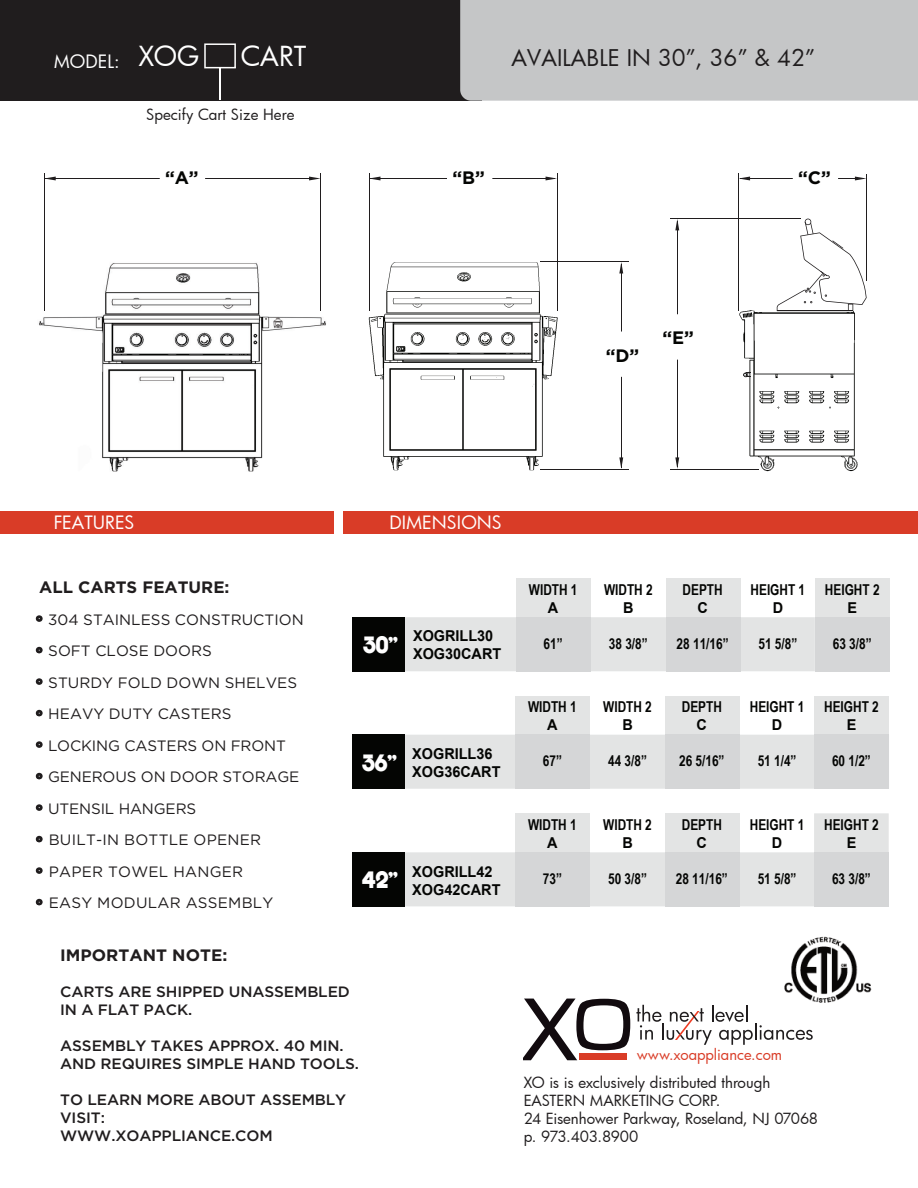
<style>
.page{position:relative;width:918px;height:1188px;background:#fff}
.page>*{position:absolute;margin:0;border:0;box-sizing:border-box;transform-origin:0 0}
.t1{font:27px "Futura";color:#fff}
.t2{font:24px "Marvin Visions Regular 170 100";color:#fff;scale:.96 1}
.t3{font:22.5px "Futura";color:#201d1e}
.t4{font:18px "Futura";color:#fff}
.t5{font:700 18px "Gotham";color:#040503}
.t6{font:700 16.5px "Gotham";color:#201d1e}
.t7{font:15px/31.5px "Gotham";color:#201d1e}
.t8{font:700 15px "Arial Narrow";color:#040503;scale:.96 1}
.t9{font:500 15px/18px "Gotham";letter-spacing:-.01em;color:#201d1e}
.t10{font:15px/18px "Futura";color:#201d1e}
.t11{font:700 15px/18px "Arial";color:#040503;scale:.96 1}
.t12{font:14.7px "Futura";color:#d93c27}
</style>
<div class="page">
<div style="left:0;top:0;width:481px;height:100px;background:#201d1e"></div>
<svg style="left:524px;top:999px;width:106px;height:61px"></svg>
<div style="left:579px;top:1053px;width:48px;height:7px;background:#d93c27"></div>
<div style="left:460px;top:0;width:458px;height:101px;background:#c5c6c7"></div>
<svg style="left:636px;top:1005px;width:177px;height:40px"></svg>
<svg style="left:204px;top:43px;width:32px;height:25px"></svg>
<hr style="left:219px;top:68px;width:2px;height:32px;background:#fff">
<img style="left:39px;top:263px;width:287px;height:209px">
<img style="left:368px;top:261px;width:200px;height:210px">
<img style="left:739px;top:308px;width:119px;height:164px">
<svg style="left:777px;top:219px;width:90px;height:93px"></svg>
<svg style="left:743px;top:373px;width:8px;height:4px"></svg>
<hr style="left:44px;top:174px;width:1px;height:137px;background:#201d1e">
<hr style="left:320px;top:174px;width:1px;height:137px;background:#201d1e">
<hr style="left:369px;top:174px;width:1px;height:137px;background:#201d1e">
<hr style="left:557px;top:174px;width:1px;height:137px;background:#201d1e">
<hr style="left:738px;top:174px;width:1px;height:137px;background:#201d1e">
<hr style="left:866px;top:174px;width:1px;height:106px;background:#201d1e">
<hr style="left:540px;top:469px;width:89px;height:1px;background:#201d1e">
<hr style="left:540px;top:262px;width:89px;height:1px;background:#201d1e">
<hr style="left:671px;top:219px;width:130px;height:1px;background:#201d1e">
<hr style="left:671px;top:469px;width:88px;height:1px;background:#201d1e">
<hr style="left:44px;top:178px;width:121px;height:1px;background:#201d1e">
<hr style="left:195px;top:178px;width:122px;height:1px;background:#201d1e">
<hr style="left:370px;top:178px;width:83px;height:1px;background:#201d1e">
<hr style="left:478px;top:178px;width:76px;height:1px;background:#201d1e">
<hr style="left:820px;top:178px;width:44px;height:1px;background:#201d1e">
<hr style="left:740px;top:178px;width:58px;height:1px;background:#201d1e">
<hr style="left:621px;top:264px;width:1px;height:80px;background:#201d1e">
<hr style="left:621px;top:365px;width:1px;height:102px;background:#201d1e">
<hr style="left:677px;top:222px;width:1px;height:104px;background:#201d1e">
<hr style="left:677px;top:349px;width:1px;height:118px;background:#201d1e">
<svg style="left:675px;top:219px;width:4px;height:11px"></svg>
<svg style="left:675px;top:457px;width:4px;height:12px"></svg>
<svg style="left:619px;top:262px;width:4px;height:11px"></svg>
<svg style="left:619px;top:457px;width:4px;height:12px"></svg>
<svg style="left:47px;top:177px;width:9px;height:3px"></svg>
<svg style="left:309px;top:177px;width:11px;height:3px"></svg>
<svg style="left:372px;top:177px;width:8px;height:3px"></svg>
<svg style="left:546px;top:177px;width:11px;height:3px"></svg>
<svg style="left:739px;top:177px;width:11px;height:3px"></svg>
<svg style="left:855px;top:177px;width:11px;height:3px"></svg>
<div style="left:793px;top:154px;width:45px;height:46px;background:#fff;border-radius:50%"></div>
<div style="left:160px;top:156px;width:45px;height:45px;background:#fff;border-radius:50%"></div>
<div style="left:447px;top:156px;width:45px;height:45px;background:#fff;border-radius:50%"></div>
<div style="left:655px;top:314px;width:45px;height:46px;background:#fff;border-radius:50%"></div>
<div style="left:598px;top:332px;width:45px;height:45px;background:#fff;border-radius:50%"></div>
<div style="left:0;top:512px;width:918px;height:21px;background:#d93c27"></div>
<div style="left:334px;top:507px;width:9px;height:137px;background:#fff"></div>
<div style="left:516px;top:578px;width:75px;height:39px;background:#e3e4e4"></div>
<div style="left:666px;top:578px;width:75px;height:39px;background:#e3e4e4"></div>
<div style="left:815px;top:578px;width:75px;height:39px;background:#e3e4e4"></div>
<div style="left:405px;top:617px;width:410px;height:54px;background:#e3e4e4"></div>
<div style="left:516px;top:617px;width:75px;height:54px;background:#d5d6d7"></div>
<div style="left:666px;top:617px;width:75px;height:54px;background:#d5d6d7"></div>
<div style="left:815px;top:617px;width:75px;height:54px;background:#d5d6d7"></div>
<div style="left:353px;top:617px;width:52px;height:54px;background:#040503"></div>
<div style="left:515px;top:696px;width:75px;height:39px;background:#e3e4e4"></div>
<div style="left:665px;top:696px;width:75px;height:39px;background:#e3e4e4"></div>
<div style="left:814px;top:696px;width:75px;height:39px;background:#e3e4e4"></div>
<div style="left:404px;top:735px;width:410px;height:54px;background:#e3e4e4"></div>
<div style="left:515px;top:735px;width:75px;height:54px;background:#d5d6d7"></div>
<div style="left:665px;top:735px;width:75px;height:54px;background:#d5d6d7"></div>
<div style="left:814px;top:735px;width:75px;height:54px;background:#d5d6d7"></div>
<div style="left:352px;top:735px;width:52px;height:54px;background:#040503"></div>
<svg style="left:352px;top:813px;width:537px;height:93px"></svg>
<div style="left:814px;top:852px;width:75px;height:54px;background:#d5d6d7"></div>
<svg style="left:36px;top:615px;width:7px;height:7px"></svg>
<svg style="left:36px;top:647px;width:7px;height:6px"></svg>
<svg style="left:36px;top:678px;width:7px;height:7px"></svg>
<svg style="left:36px;top:710px;width:7px;height:6px"></svg>
<svg style="left:36px;top:741px;width:7px;height:7px"></svg>
<svg style="left:36px;top:773px;width:7px;height:6px"></svg>
<svg style="left:36px;top:804px;width:7px;height:7px"></svg>
<svg style="left:36px;top:836px;width:7px;height:6px"></svg>
<svg style="left:36px;top:867px;width:7px;height:7px"></svg>
<svg style="left:36px;top:899px;width:7px;height:6px"></svg>
<img style="left:774px;top:936px;width:98px;height:85px">
<p class="t4" style="left:54px;top:49px;width:67px">MODEL:</p>
<h1 class="t1" style="left:139px;top:37px;width:62px">XOG</h1>
<h1 class="t1" style="left:241px;top:37px;width:67px">CART</h1>
<p class="t10" style="left:146px;top:105px;width:150px">Specify Cart Size Here</p>
<h3 class="t3" style="left:512px;top:42px;width:305px">AVAILABLE IN 30”, 36” &amp; 42”</h3>
<p class="t5" style="left:165px;top:171px;width:35px">“A”</p>
<p class="t5" style="left:452px;top:171px;width:34px">“B”</p>
<p class="t5" style="left:798px;top:171px;width:34px">“C”</p>
<p class="t5" style="left:606px;top:349px;width:35px">“D”</p>
<p class="t5" style="left:663px;top:331px;width:33px">“E”</p>
<p class="t4" style="left:54px;top:510px;width:83px">FEATURES</p>
<p class="t4" style="left:390px;top:510px;width:114px">DIMENSIONS</p>
<p class="t6" style="left:39px;top:582px;width:192px">ALL CARTS FEATURE:</p>
<p class="t7" style="left:48px;top:605px;width:257px">304 STAINLESS CONSTRUCTION<br>SOFT CLOSE DOORS<br>STURDY FOLD DOWN SHELVES<br>HEAVY DUTY CASTERS<br>LOCKING CASTERS ON FRONT<br>GENEROUS ON DOOR STORAGE<br>UTENSIL HANGERS<br>BUILT-IN BOTTLE OPENER<br>PAPER TOWEL HANGER<br>EASY MODULAR ASSEMBLY</p>
<h2 class="t2" style="left:363px;top:630px;width:38px">30”</h2>
<p class="t11" style="left:413px;top:627px;width:93px">XOGRILL30<br>XOG30CART</p>
<h2 class="t2" style="left:362px;top:747px;width:38px">36”</h2>
<p class="t11" style="left:412px;top:745px;width:93px">XOGRILL36<br>XOG36CART</p>
<h2 class="t2" style="left:362px;top:865px;width:38px">42”</h2>
<p class="t11" style="left:412px;top:862px;width:93px">XOGRILL42<br>XOG42CART</p>
<p class="t6" style="left:60px;top:949px;width:169px">IMPORTANT NOTE:</p>
<p class="t9" style="left:60px;top:984px;width:291px">CARTS ARE SHIPPED UNASSEMBLED<br>IN A FLAT PACK.</p>
<p class="t9" style="left:60px;top:1038px;width:300px">ASSEMBLY TAKES APPROX. 40 MIN.<br>AND REQUIRES SIMPLE HAND TOOLS.</p>
<p class="t9" style="left:60px;top:1092px;width:288px">TO LEARN MORE ABOUT ASSEMBLY<br>VISIT:<br>WWW.XOAPPLIANCE.COM</p>
<p class="t8" style="left:529px;top:581px;width:52px">WIDTH 1</p>
<p class="t11" style="left:548px;top:599px;width:12px">A</p>
<p class="t8" style="left:544px;top:635px;width:21px">61”</p>
<p class="t8" style="left:528px;top:698px;width:52px">WIDTH 1</p>
<p class="t11" style="left:547px;top:716px;width:12px">A</p>
<p class="t8" style="left:543px;top:752px;width:21px">67”</p>
<p class="t8" style="left:528px;top:816px;width:52px">WIDTH 1</p>
<p class="t11" style="left:547px;top:834px;width:12px">A</p>
<p class="t8" style="left:543px;top:870px;width:21px">73”</p>
<p class="t8" style="left:604px;top:581px;width:52px">WIDTH 2</p>
<p class="t11" style="left:623px;top:599px;width:12px">B</p>
<p class="t8" style="left:609px;top:635px;width:42px">38 3/8”</p>
<p class="t8" style="left:603px;top:698px;width:52px">WIDTH 2</p>
<p class="t11" style="left:622px;top:716px;width:12px">B</p>
<p class="t8" style="left:608px;top:752px;width:42px">44 3/8”</p>
<p class="t8" style="left:603px;top:816px;width:52px">WIDTH 2</p>
<p class="t11" style="left:622px;top:834px;width:12px">B</p>
<p class="t8" style="left:608px;top:870px;width:42px">50 3/8”</p>
<p class="t8" style="left:683px;top:581px;width:43px">DEPTH</p>
<p class="t11" style="left:697px;top:599px;width:12px">C</p>
<p class="t8" style="left:677px;top:635px;width:56px">28 11/16”</p>
<p class="t8" style="left:682px;top:698px;width:43px">DEPTH</p>
<p class="t11" style="left:697px;top:716px;width:12px">C</p>
<p class="t8" style="left:679px;top:752px;width:49px">26 5/16”</p>
<p class="t8" style="left:682px;top:816px;width:43px">DEPTH</p>
<p class="t11" style="left:697px;top:834px;width:12px">C</p>
<p class="t8" style="left:676px;top:870px;width:56px">28 11/16”</p>
<p class="t8" style="left:751px;top:581px;width:58px">HEIGHT 1</p>
<p class="t11" style="left:773px;top:599px;width:12px">D</p>
<p class="t8" style="left:758px;top:635px;width:42px">51 5/8”</p>
<p class="t8" style="left:750px;top:698px;width:58px">HEIGHT 1</p>
<p class="t11" style="left:772px;top:716px;width:12px">D</p>
<p class="t8" style="left:758px;top:752px;width:42px">51 1/4”</p>
<p class="t8" style="left:750px;top:816px;width:58px">HEIGHT 1</p>
<p class="t11" style="left:772px;top:834px;width:12px">D</p>
<p class="t8" style="left:758px;top:870px;width:42px">51 5/8”</p>
<p class="t8" style="left:825px;top:581px;width:58px">HEIGHT 2</p>
<p class="t11" style="left:847px;top:599px;width:12px">E</p>
<p class="t8" style="left:833px;top:635px;width:42px">63 3/8”</p>
<p class="t8" style="left:824px;top:698px;width:58px">HEIGHT 2</p>
<p class="t11" style="left:847px;top:716px;width:12px">E</p>
<p class="t8" style="left:832px;top:752px;width:42px">60 1/2”</p>
<p class="t8" style="left:824px;top:816px;width:58px">HEIGHT 2</p>
<p class="t11" style="left:847px;top:834px;width:12px">E</p>
<p class="t8" style="left:832px;top:870px;width:42px">63 3/8”</p>
<p class="t12" style="left:637px;top:1045px;width:147px">www.xoappliance.com</p>
<p class="t10" style="left:524px;top:1073px;width:296px">XO is is exclusively distributed through<br>EASTERN MARKETING CORP.<br>24 Eisenhower Parkway, Roseland, NJ 07068 p. 973.403.8900</p>
</div>
